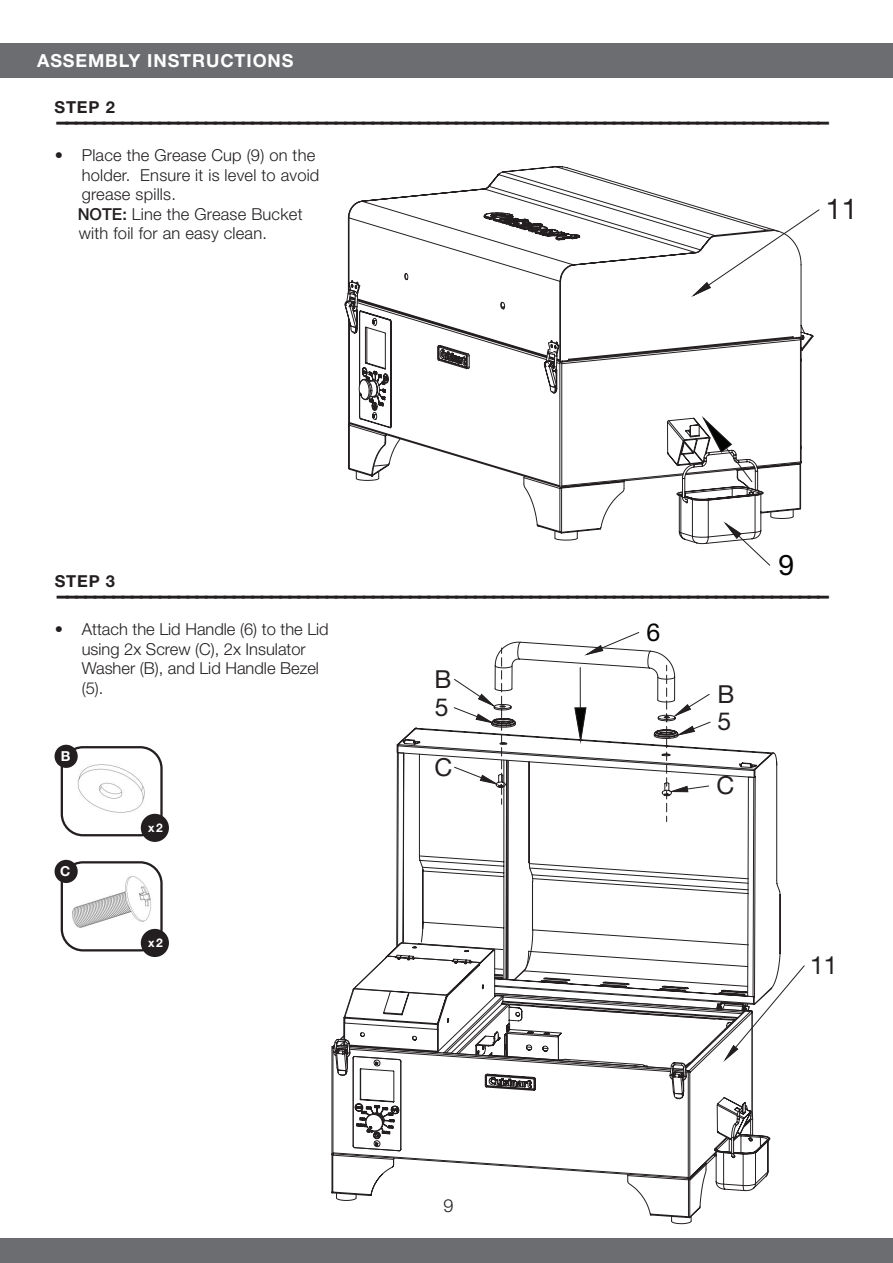
<style>
.page{position:relative;width:893px;height:1263px;background:#fff}
.page>*{position:absolute;margin:0;border:0;box-sizing:border-box;transform-origin:0 0}
.t1{font:28.5px "Helvetica Neue LT Std";color:#231f20}
.t2{font:28.5px "Helvetica Neue LT Std";color:#040503}
.t3{font:24.9px "Helvetica Neue LT Std";color:#231f20}
.t4{font:24.9px "Helvetica Neue LT Std";color:#040503}
.t5{font:700 18px "Helvetica Neue LT Std";letter-spacing:.05em;color:#fff}
.t6{font:300 18px "Helvetica Neue LT Std";color:#231f20}
.t7{font:300 16.5px/19.6px "Helvetica Neue LT Std";letter-spacing:.015em;color:#231f20}
.t8{font:900 expanded 16.5px "Helvetica Neue LT Std";color:#231f20;scale:2 1}
.t9{font:700 16.5px "Helvetica Neue LT Std";letter-spacing:.05em;color:#231f20}
.t10{font:700 13.8px "Helvetica Neue LT Std";color:#fff}
.t11{font:700 12px "Helvetica Neue LT Std";color:#fff}
.s1{font-weight:500}
</style>
<div class="page">
<div style="left:0;top:43px;width:893px;height:35px;background:#6c6d70"></div>
<div style="left:0;top:1238px;width:893px;height:25px;background:#6c6d70"></div>
<img style="left:70px;top:762px;width:80px;height:60px">
<div style="left:61px;top:746px;width:102px;height:90px;border:2px solid #231f20;border-radius:21px"></div>
<div style="left:141px;top:814px;width:28px;height:28px;background:#231f20;border-radius:50%"></div>
<div style="left:55px;top:745px;width:23px;height:23px;background:#231f20;border-radius:50%"></div>
<img style="left:72px;top:876px;width:80px;height:59px">
<div style="left:61px;top:861px;width:102px;height:90px;border:2px solid #231f20;border-radius:21px"></div>
<div style="left:141px;top:929px;width:28px;height:28px;background:#231f20;border-radius:50%"></div>
<div style="left:55px;top:860px;width:23px;height:23px;background:#231f20;border-radius:50%"></div>
<svg style="left:348px;top:166px;width:374px;height:378px"></svg>
<svg style="left:348px;top:213px;width:342px;height:85px"></svg>
<svg style="left:348px;top:298px;width:454px;height:236px"></svg>
<svg style="left:701px;top:415px;width:52px;height:67px"></svg>
<svg style="left:722px;top:520px;width:48px;height:46px"></svg>
<svg style="left:690px;top:208px;width:130px;height:90px"></svg>
<svg style="left:396px;top:727px;width:381px;height:128px"></svg>
<svg style="left:331px;top:774px;width:440px;height:420px"></svg>
<svg style="left:335px;top:964px;width:470px;height:258px"></svg>
<svg style="left:453px;top:632px;width:258px;height:190px"></svg>
<p class="t5" style="left:37px;top:50px;width:258px">ASSEMBLY INSTRUCTIONS</p>
<p class="t9" style="left:55px;top:97px;width:62px">STEP 2</p>
<p class="t8" style="left:55px;top:111px;width:390px">-----------------------------------------------------------------------------------</p>
<p class="t7" style="left:78px;top:145px;width:243px;text-indent:-23px">• Place the Grease Cup (9) on the holder. Ensure it is level to avoid grease spills.<br><span class="s1">NOTE:</span> Line the Grease Bucket with foil for an easy clean.</p>
<h1 class="t1" style="left:826px;top:192px;width:33px">11</h1>
<h1 class="t2" style="left:778px;top:548px;width:17px">9</h1>
<p class="t9" style="left:55px;top:571px;width:62px">STEP 3</p>
<p class="t8" style="left:55px;top:585px;width:390px">-----------------------------------------------------------------------------------</p>
<p class="t7" style="left:82px;top:619px;width:248px;text-indent:-27px">• Attach the Lid Handle (6) to the Lid using 2x Screw (C), 2x Insulator<br>Washer (B), and Lid Handle Bezel (5).</p>
<h2 class="t4" style="left:646px;top:617px;width:15px">6</h2>
<h2 class="t3" style="left:434px;top:664px;width:19px">B</h2>
<h2 class="t3" style="left:717px;top:679px;width:19px">B</h2>
<h2 class="t3" style="left:435px;top:692px;width:15px">5</h2>
<h2 class="t3" style="left:717px;top:707px;width:15px">5</h2>
<p class="t10" style="left:61px;top:748px;width:11px">B</p>
<p class="t10" style="left:60px;top:863px;width:12px">C</p>
<p class="t11" style="left:148px;top:820px;width:16px">x 2</p>
<p class="t11" style="left:148px;top:936px;width:16px">x 2</p>
<h2 class="t3" style="left:434px;top:752px;width:19px">C</h2>
<p class="t6" style="left:443px;top:1194px;width:12px">9</p>
<h2 class="t3" style="left:717px;top:770px;width:19px">C</h2>
<h2 class="t3" style="left:810px;top:950px;width:29px">11</h2>
</div>
